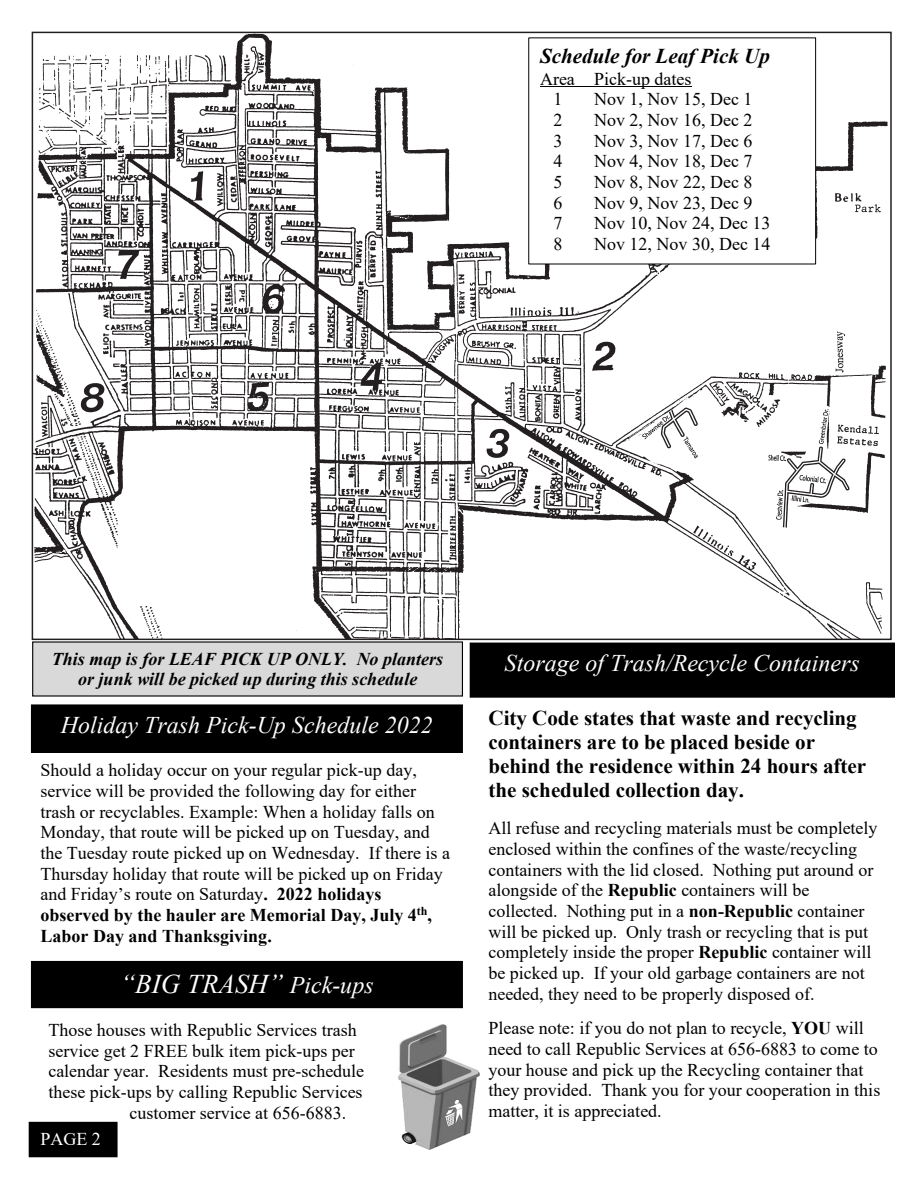
<style>
.page{position:relative;width:918px;height:1188px;background:#fff}
.page>*{position:absolute;margin:0;border:0;box-sizing:border-box;transform-origin:0 0}
.t1{font:italic 27px "Times New Roman";color:#fff}
.t2{font:italic 24px "Times New Roman";color:#fff}
.t3{font:700 21px/24.2px "Times New Roman";color:#000}
.t4{font:italic 700 21px "Times New Roman";color:#000}
.t5{font:18px/20.7px "Times New Roman";color:#000}
.t6{font:italic 700 18px/20.7px "Times New Roman";color:#000;text-align:center}
.t7{font:18px "Times New Roman";color:#fff}
.s1{font-weight:700}
.s2{font-size:24px}
</style>
<div class="page">
<img style="left:35px;top:35px;width:853px;height:602px">
<div style="left:29px;top:1122px;width:88px;height:35px;background:#000"></div>
<div style="left:32px;top:705px;width:430px;height:48px;background:#000"></div>
<div style="left:31px;top:704px;width:432px;height:50px;border:1px solid #000"></div>
<div style="left:33px;top:642px;width:429px;height:54px;background:#d9d9d9"></div>
<div style="left:29px;top:753px;width:435px;height:203px;background:#fff"></div>
<div style="left:32px;top:962px;width:430px;height:46px;background:#000"></div>
<div style="left:31px;top:961px;width:432px;height:47px;border:1px solid #000"></div>
<div style="left:470px;top:643px;width:424px;height:54px;background:#000"></div>
<div style="left:470px;top:643px;width:425px;height:55px;border:1px solid #000"></div>
<div style="left:529px;top:38px;width:287px;height:226px;background:#fff"></div>
<hr style="left:540px;top:87px;width:152px;height:1px;background:#000">
<img style="left:398px;top:1024px;width:82px;height:126px">
<p class="t4" style="left:540px;top:42px;width:231px">Schedule for Leaf Pick Up</p>
<p class="t5" style="left:554px;top:68px;width:139px;text-indent:-14px">Area Pick-up dates<br>1</p>
<p class="t5" style="left:594px;top:88px;width:160px">Nov 1, Nov 15, Dec 1</p>
<p class="t5" style="left:554px;top:109px;width:10px">2</p>
<p class="t5" style="left:594px;top:109px;width:160px">Nov 2, Nov 16, Dec 2</p>
<p class="t5" style="left:554px;top:130px;width:10px">3</p>
<p class="t5" style="left:594px;top:130px;width:160px">Nov 3, Nov 17, Dec 6</p>
<p class="t5" style="left:554px;top:150px;width:10px">4</p>
<p class="t5" style="left:594px;top:150px;width:160px">Nov 4, Nov 18, Dec 7</p>
<p class="t5" style="left:554px;top:171px;width:10px">5</p>
<p class="t5" style="left:594px;top:171px;width:160px">Nov 8, Nov 22, Dec 8</p>
<p class="t5" style="left:554px;top:192px;width:10px">6</p>
<p class="t5" style="left:594px;top:192px;width:160px">Nov 9, Nov 23, Dec 9</p>
<p class="t5" style="left:554px;top:213px;width:10px">7</p>
<p class="t5" style="left:594px;top:213px;width:178px">Nov 10, Nov 24, Dec 13</p>
<p class="t5" style="left:554px;top:233px;width:10px">8</p>
<p class="t5" style="left:594px;top:233px;width:178px">Nov 12, Nov 30, Dec 14</p>
<p class="t6" style="left:52px;top:648px;width:393px">This map is for LEAF PICK UP ONLY. No planters or junk will be picked up during this schedule</p>
<p class="t2" style="left:61px;top:709px;width:374px">Holiday Trash Pick-Up Schedule 2022</p>
<p class="t5" style="left:40px;top:759px;width:411px">Should a holiday occur on your regular pick-up day, service will be provided the following day for either trash or recyclables. Example: When a holiday falls on Monday, that route will be picked up on Tuesday, and the Tuesday route picked up on Wednesday. If there is a Thursday holiday that route will be picked up on Friday and Friday’s route on Saturday<span class="s1">. 2022 holidays observed by the hauler are Memorial Day, July 4</span><sup>th</sup><span class="s1">, Labor Day and Thanksgiving.</span></p>
<p class="t1" style="left:120px;top:965px;width:255px">“BIG TRASH” <span class="s2">Pick-ups</span></p>
<p class="t5" style="left:48px;top:1019px;width:310px">Those houses with Republic Services trash</p>
<p class="t5" style="left:48px;top:1040px;width:308px">service get 2 FREE bulk item pick-ups per</p>
<p class="t5" style="left:48px;top:1060px;width:317px">calendar year. Residents must pre-schedule</p>
<p class="t5" style="left:48px;top:1081px;width:316px">these pick-ups by calling Republic Services</p>
<p class="t5" style="left:129px;top:1102px;width:218px">customer service at 656-6883.</p>
<p class="t7" style="left:40px;top:1127px;width:62px">PAGE 2</p>
<p class="t2" style="left:505px;top:647px;width:357px">Storage of Trash/Recycle Containers</p>
<p class="t3" style="left:488px;top:705px;width:379px">City Code states that waste and recycling containers are to be placed beside or behind the residence within 24 hours after the scheduled collection day.</p>
<p class="t5" style="left:488px;top:817px;width:391px">All refuse and recycling materials must be completely enclosed within the confines of the waste/recycling containers with the lid closed. Nothing put around or alongside of the <span class="s1">Republic</span> containers will be collected. Nothing put in a <span class="s1">non-Republic</span> container will be picked up. Only trash or recycling that is put completely inside the proper <span class="s1">Republic</span> container will be picked up. If your old garbage containers are not needed, they need to be properly disposed of.</p>
<p class="t5" style="left:488px;top:1017px;width:393px">Please note: if you do not plan to recycle, <span class="s1">YOU</span> will need to call Republic Services at 656-6883 to come to your house and pick up the Recycling container that they provided. Thank you for your cooperation in this matter, it is appreciated.</p>
</div>
